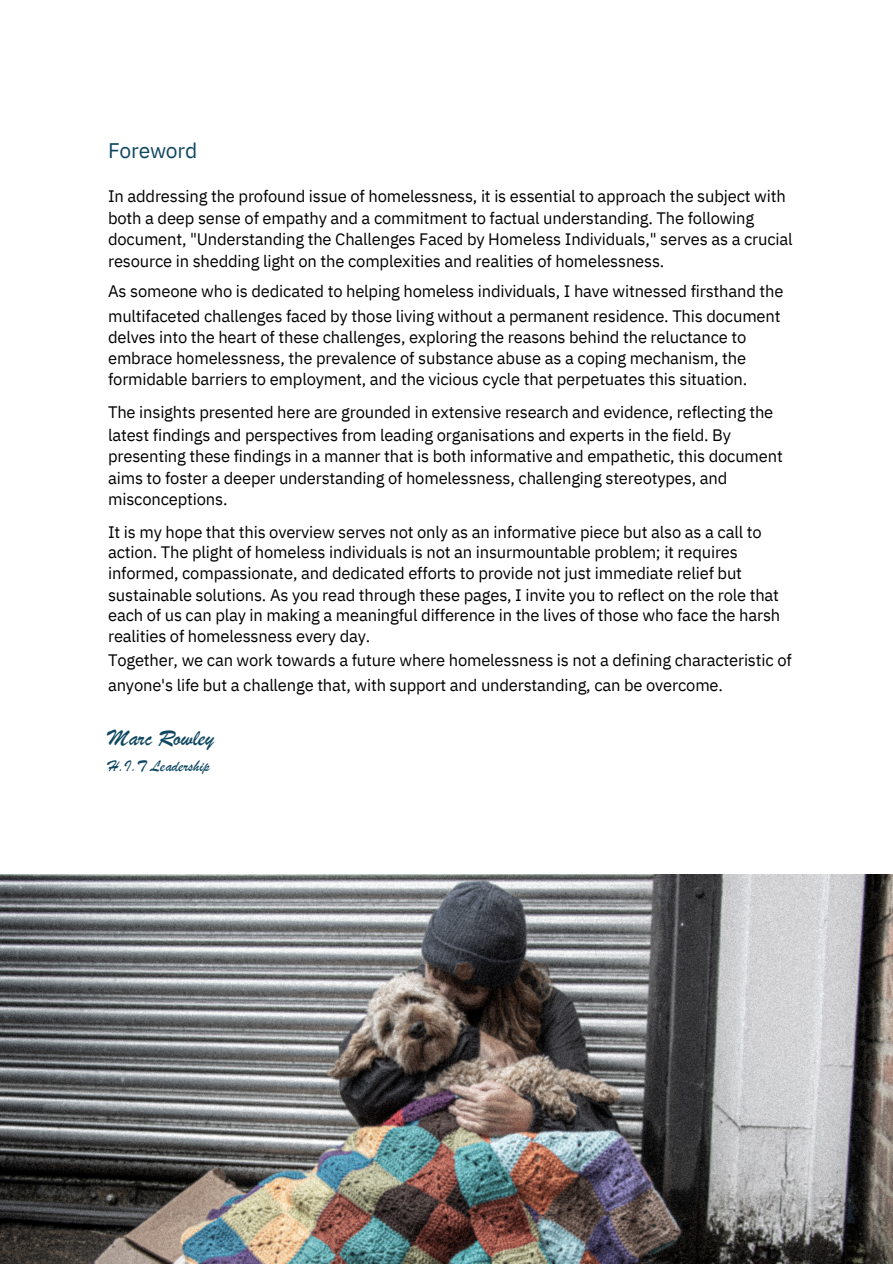
<style>
.page{position:relative;width:893px;height:1264px;background:#fff}
.page>*{position:absolute;margin:0;border:0;box-sizing:border-box;transform-origin:0 0}
.t1{font:24px "ST Xingkai";color:#0f4761}
.t2{font:21px "IBM Plex Sans";letter-spacing:-.01em;color:#0f4761}
.t3{font:16.5px/21.3px "IBM Plex Sans";letter-spacing:-.01em;color:#000}
.t4{font:16.5px "ST Xingkai";color:#0f4761}
</style>
<div class="page">
<img style="left:0;top:874px;width:892px;height:389px">
<p class="t2" style="left:108px;top:136px;width:91px">Foreword</p>
<p class="t3" style="left:108px;top:185px;width:686px">In addressing the profound issue of homelessness, it is essential to approach the subject with both a deep sense of empathy and a commitment to factual understanding. The following document, "Understanding the Challenges Faced by Homeless Individuals," serves as a crucial resource in shedding light on the complexities and realities of homelessness.</p>
<p class="t3" style="left:108px;top:280px;width:676px">As someone who is dedicated to helping homeless individuals, I have witnessed firsthand the</p>
<p class="t3" style="left:108px;top:305px;width:674px">multifaceted challenges faced by those living without a permanent residence. This document</p>
<p class="t3" style="left:108px;top:326px;width:639px">delves into the heart of these challenges, exploring the reasons behind the reluctance to</p>
<p class="t3" style="left:108px;top:347px;width:639px">embrace homelessness, the prevalence of substance abuse as a coping mechanism, the</p>
<p class="t3" style="left:108px;top:368px;width:640px">formidable barriers to employment, and the vicious cycle that perpetuates this situation.</p>
<p class="t3" style="left:108px;top:401px;width:666px">The insights presented here are grounded in extensive research and evidence, reflecting the</p>
<p class="t3" style="left:108px;top:424px;width:624px">latest findings and perspectives from leading organisations and experts in the field. By</p>
<p class="t3" style="left:108px;top:445px;width:676px">presenting these findings in a manner that is both informative and empathetic, this document</p>
<p class="t3" style="left:108px;top:467px;width:620px">aims to foster a deeper understanding of homelessness, challenging stereotypes, and</p>
<p class="t3" style="left:108px;top:488px;width:121px">misconceptions.</p>
<p class="t3" style="left:108px;top:521px;width:655px">It is my hope that this overview serves not only as an informative piece but also as a call to</p>
<p class="t3" style="left:108px;top:541px;width:631px">action. The plight of homeless individuals is not an insurmountable problem; it requires</p>
<p class="t3" style="left:108px;top:562px;width:635px">informed, compassionate, and dedicated efforts to provide not just immediate relief but</p>
<p class="t3" style="left:108px;top:584px;width:672px">sustainable solutions. As you read through these pages, I invite you to reflect on the role that</p>
<p class="t3" style="left:108px;top:604px;width:673px">each of us can play in making a meaningful difference in the lives of those who face the harsh</p>
<p class="t3" style="left:108px;top:625px;width:264px">realities of homelessness every day.</p>
<p class="t3" style="left:108px;top:649px;width:685px">Together, we can work towards a future where homelessness is not a defining characteristic of</p>
<p class="t3" style="left:108px;top:674px;width:616px">anyone's life but a challenge that, with support and understanding, can be overcome.</p>
<p class="t1" style="left:108px;top:726px;width:108px">Marc Rowley</p>
<p class="t4" style="left:108px;top:758px;width:103px">H.I.T Leadership</p>
</div>
